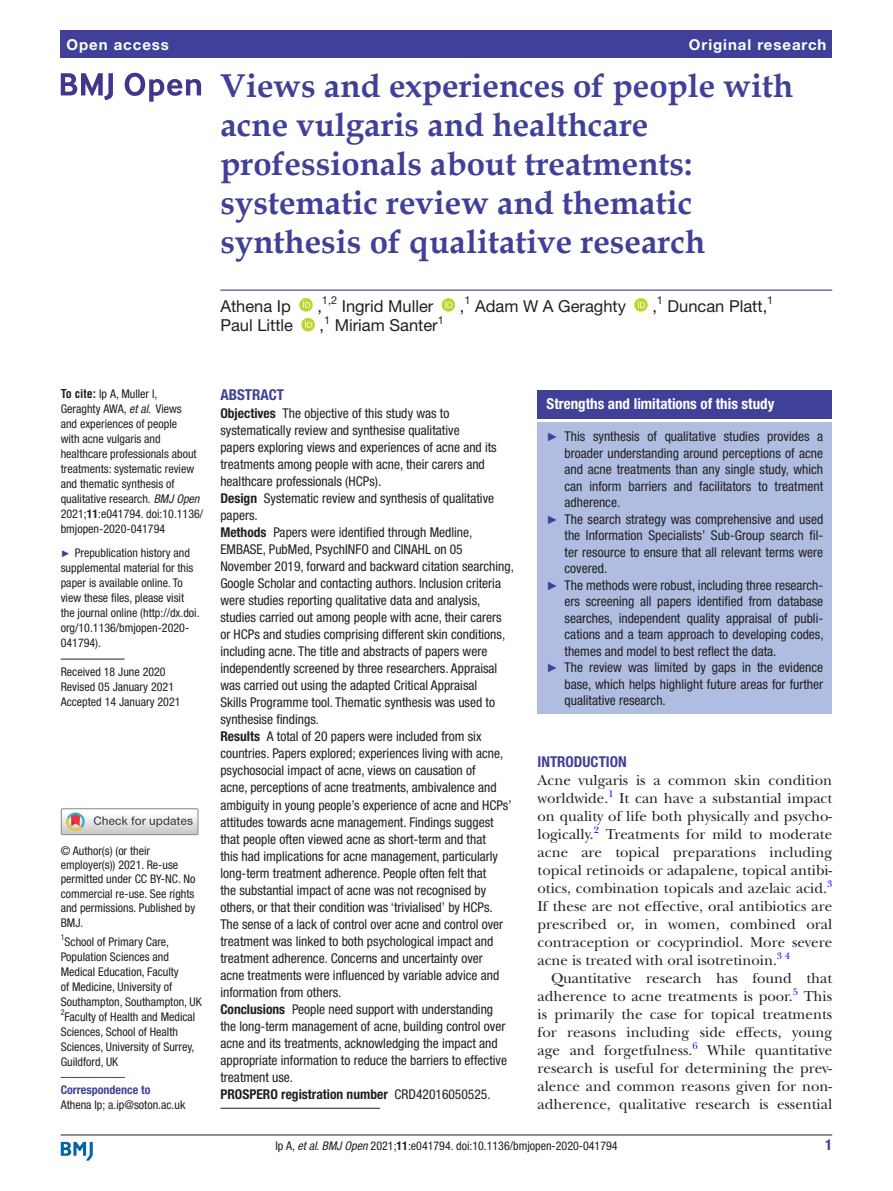
<style>
.page{position:relative;width:893px;height:1191px;background:#fff}
.page>*{position:absolute;margin:0;border:0;box-sizing:border-box;transform-origin:0 0}
.t1{font:700 33px/39px "Book Antiqua";color:#414099}
.t2{font:16.5px "Helvetica Neue LT Std";color:#231f20}
.t3{font:15px/18px "New Baskerville";color:#231f20;text-align:justify}
.t4{font:700 condensed 15px "Helvetica Neue LT Std";color:#fff}
.t5{font:700 15px "Helvetica Neue LT Std";letter-spacing:.065em;color:#fff}
.t6{font:700 condensed 15px "Helvetica Neue LT Std";color:#414099}
.t7{font:condensed 13.5px/17.1px "Helvetica Neue LT Std";color:#231f20}
.t8{font:condensed 12px/15px "Helvetica Neue LT Std";color:#231f20}
.t9{font:700 condensed 12px "Helvetica Neue LT Std";color:#414099}
.t10{font:10.95px "Helvetica Neue LT Std";color:#231f20}
.t11{font:9.9px "New Baskerville";color:#00f}
.t12{font:condensed 7.95px "Helvetica Neue LT Std";color:#231f20}
.s1{font-family:"Helvetica LT Std";font-weight:700}
.s2{font-style:italic}
.s3{font-weight:700}
.s4{font-family:"Arial";font-stretch:normal;font-size:9.75px;color:#414099}
.s5{font-family:"Arial";font-stretch:normal;font-size:12px;color:#414099}
</style>
<div class="page">
<hr style="left:61px;top:1134px;width:771px;height:1px;background:#231f20">
<svg style="left:61px;top:1141px;width:32px;height:19px"></svg>
<div style="left:61px;top:31px;width:771px;height:27px;background:#414099"></div>
<hr style="left:220px;top:289px;width:612px;height:2px;background:#414099">
<svg style="left:299px;top:298px;width:14px;height:14px"></svg>
<svg style="left:442px;top:298px;width:13px;height:14px"></svg>
<svg style="left:634px;top:298px;width:14px;height:14px"></svg>
<svg style="left:301px;top:318px;width:14px;height:13px"></svg>
<hr style="left:61px;top:658px;width:64px;height:1px;background:#231f20">
<hr style="left:61px;top:1077px;width:64px;height:1px;background:#414099">
<svg style="left:61px;top:73px;width:52px;height:27px"></svg>
<svg style="left:125px;top:73px;width:76px;height:29px"></svg>
<div style="left:61px;top:808px;width:138px;height:27px;border:1px solid #969090"></div>
<svg style="left:61px;top:808px;width:137px;height:26px"></svg>
<hr style="left:220px;top:1107px;width:160px;height:1px;background:#231f20">
<div style="left:538px;top:390px;width:294px;height:28px;background:#414099"></div>
<div style="left:538px;top:422px;width:294px;height:292px;background:#afbde1"></div>
<p class="t5" style="left:66px;top:35px;width:104px">Open access</p>
<p class="t5" style="left:689px;top:35px;width:139px">Original research</p>
<h1 class="t1" style="left:220px;top:66px;width:574px">Views and experiences of people with acne vulgaris and healthcare professionals about treatments: systematic review and thematic synthesis of qualitative research</h1>
<p class="t2" style="left:220px;top:296px;width:72px">Athena Ip</p>
<p class="t2" style="left:317px;top:296px;width:6px">,</p>
<p class="t10" style="left:322px;top:294px;width:17px">1,2</p>
<p class="t2" style="left:342px;top:296px;width:93px">Ingrid Muller</p>
<p class="t2" style="left:460px;top:296px;width:6px">,</p>
<p class="t10" style="left:464px;top:294px;width:8px">1</p>
<p class="t2" style="left:475px;top:296px;width:152px">Adam W A Geraghty</p>
<p class="t2" style="left:652px;top:296px;width:6px">,</p>
<p class="t10" style="left:657px;top:294px;width:8px">1</p>
<p class="t2" style="left:668px;top:296px;width:101px">Duncan Platt,</p>
<p class="t10" style="left:767px;top:294px;width:8px">1</p>
<p class="t10" style="left:324px;top:313px;width:8px">1</p>
<p class="t2" style="left:335px;top:316px;width:104px">Miriam Santer</p>
<p class="t10" style="left:438px;top:313px;width:8px">1</p>
<p class="t2" style="left:220px;top:316px;width:74px">Paul Little</p>
<p class="t2" style="left:319px;top:316px;width:6px">,</p>
<p class="t8" style="left:61px;top:386px;width:144px"><span class="s1">To cite:</span> Ip A, Muller I,<br>Geraghty AWA, <span class="s2">et al</span>. Views<br>and experiences of people<br>with acne vulgaris and healthcare professionals about treatments: systematic review and thematic synthesis of qualitative research. <span class="s2">BMJ Open<br></span>2021;<span class="s3">11</span>:e041794. doi:10.1136/ bmjopen-2020-041794</p>
<p class="t8" style="left:61px;top:545px;width:140px"><span class="s4">►</span> Prepublication history and supplemental material for this paper is available online. To view these files, please visit the journal online (http://dx.doi. org/10.1136/bmjopen-2020-<br>041794).</p>
<p class="t8" style="left:61px;top:664px;width:121px">Received 18 June 2020<br>Revised 05 January 2021<br>Accepted 14 January 2021</p>
<p class="t8" style="left:61px;top:843px;width:136px;line-height:14.4px">© Author(s) (or their employer(s)) 2021. Re-use permitted under CC BY-NC. No commercial re-use. See rights and permissions. Published by<br>BMJ.</p>
<p class="t12" style="left:61px;top:933px;width:5px">1</p>
<p class="t8" style="left:61px;top:934px;width:143px;text-indent:4px">School of Primary Care,<br>Population Sciences and<br>Medical Education, Faculty<br>of Medicine, University of<br>Southampton, Southampton, UK<br><sup>2</sup>Faculty of Health and Medical<br>Sciences, School of Health<br>Sciences, University of Surrey,<br>Guildford, UK</p>
<p class="t9" style="left:61px;top:1082px;width:91px">Correspondence to</p>
<p class="t8" style="left:61px;top:1097px;width:126px">Athena Ip; a.ip@soton.ac.uk</p>
<p class="t6" style="left:220px;top:386px;width:65px">ABSTRACT</p>
<p class="t7" style="left:220px;top:404px;width:295px"><span class="s3">Objectives</span> The objective of this study was to systematically review and synthesise qualitative<br>papers exploring views and experiences of acne and its treatments among people with acne, their carers and healthcare professionals (HCPs).<br><span class="s3">Design</span> Systematic review and synthesis of qualitative papers.<br><span class="s3">Methods</span> Papers were identified through Medline, EMBASE, PubMed, PsychINFO and CINAHL on 05<br>November 2019, forward and backward citation searching, Google Scholar and contacting authors. Inclusion criteria were studies reporting qualitative data and analysis, studies carried out among people with acne, their carers or HCPs and studies comprising different skin conditions, including acne. The title and abstracts of papers were independently screened by three researchers. Appraisal was carried out using the adapted Critical Appraisal<br>Skills Programme tool. Thematic synthesis was used to synthesise findings.<br><span class="s3">Results</span> A total of 20 papers were included from six countries. Papers explored; experiences living with acne, psychosocial impact of acne, views on causation of<br>acne, perceptions of acne treatments, ambivalence and ambiguity in young people’s experience of acne and HCPs’ attitudes towards acne management. Findings suggest that people often viewed acne as short-term and that<br>this had implications for acne management, particularly long-term treatment adherence. People often felt that<br>the substantial impact of acne was not recognised by others, or that their condition was ‘trivialised’ by HCPs.<br>The sense of a lack of control over acne and control over treatment was linked to both psychological impact and treatment adherence. Concerns and uncertainty over<br>acne treatments were influenced by variable advice and information from others.<br><span class="s3">Conclusions</span> People need support with understanding<br>the long-term management of acne, building control over acne and its treatments, acknowledging the impact and appropriate information to reduce the barriers to effective treatment use.<br><span class="s3">PROSPERO registration number</span> CRD42016050525.</p>
<p class="t4" style="left:547px;top:395px;width:229px">Strengths and limitations of this study</p>
<p class="t7" style="left:547px;top:428px;width:278px"><span class="s5">►</span> This synthesis of qualitative studies provides a</p>
<p class="t7" style="left:565px;top:444px;width:260px">broader understanding around perceptions of acne</p>
<p class="t7" style="left:565px;top:461px;width:260px">and acne treatments than any single study, which</p>
<p class="t7" style="left:565px;top:477px;width:260px">can inform barriers and facilitators to treatment</p>
<p class="t7" style="left:565px;top:494px;width:57px">adherence.</p>
<p class="t7" style="left:547px;top:510px;width:278px"><span class="s5">►</span> The search strategy was comprehensive and used</p>
<p class="t7" style="left:565px;top:527px;width:260px">the Information Specialists’ Sub-Group search fil-</p>
<p class="t7" style="left:565px;top:543px;width:260px">ter resource to ensure that all relevant terms were</p>
<p class="t7" style="left:565px;top:560px;width:44px">covered.</p>
<p class="t7" style="left:547px;top:576px;width:278px"><span class="s5">►</span> The methods were robust, including three research-</p>
<p class="t7" style="left:565px;top:593px;width:260px">ers screening all papers identified from database</p>
<p class="t7" style="left:565px;top:609px;width:260px">searches, independent quality appraisal of publi-</p>
<p class="t7" style="left:565px;top:626px;width:261px">cations and a team approach to developing codes,</p>
<p class="t7" style="left:565px;top:642px;width:213px">themes and model to best reflect the data.</p>
<p class="t7" style="left:547px;top:659px;width:278px"><span class="s5">►</span> The review was limited by gaps in the evidence</p>
<p class="t7" style="left:565px;top:675px;width:260px">base, which helps highlight future areas for further</p>
<p class="t7" style="left:565px;top:692px;width:103px">qualitative research.</p>
<p class="t6" style="left:538px;top:753px;width:91px">INTRODUCTION</p>
<p class="t3" style="left:538px;top:771px;width:296px">Acne vulgaris is a common skin condition worldwide.</p>
<p class="t11" style="left:608px;top:787px;width:7px">1</p>
<p class="t3" style="left:538px;top:789px;width:296px;text-indent:82px">It can have a substantial impact on quality of life both physically and psycho&shy;logically.</p>
<p class="t11" style="left:594px;top:823px;width:7px">2</p>
<p class="t3" style="left:538px;top:825px;width:296px;text-indent:68px">Treatments for mild to moderate acne are topical preparations including topical retinoids or adapalene, topical antibi&shy;otics, combination topicals and azelaic acid.</p>
<p class="t11" style="left:827px;top:877px;width:7px">3</p>
<p class="t3" style="left:538px;top:897px;width:296px">If these are not effective, oral antibiotics are prescribed or, in women, combined oral contraception or cocyprindiol. More severe acne is treated with oral isotretinoin.</p>
<p class="t11" style="left:777px;top:949px;width:14px">3 4</p>
<p class="t3" style="left:538px;top:969px;width:296px;text-indent:14px">Quantitative research has found that adherence to acne treatments is poor.</p>
<p class="t11" style="left:793px;top:985px;width:7px">5</p>
<p class="t3" style="left:538px;top:987px;width:296px;text-indent:266px">This is primarily the case for topical treatments for reasons including side effects, young age and forgetfulness.</p>
<p class="t11" style="left:692px;top:1039px;width:7px">6</p>
<p class="t3" style="left:538px;top:1041px;width:296px;text-indent:170px">While quantitative research is useful for determining the prev&shy;alence and common reasons given for non&shy;adherence, qualitative research is essential</p>
<p class="t8" style="left:275px;top:1137px;width:344px">Ip A, <span class="s2">et al</span>. <span class="s2">BMJ Open</span> 2021;<span class="s3">11</span>:e041794. doi:10.1136/bmjopen-2020-041794</p>
<p class="t6" style="left:825px;top:1135px;width:9px">1</p>
</div>
